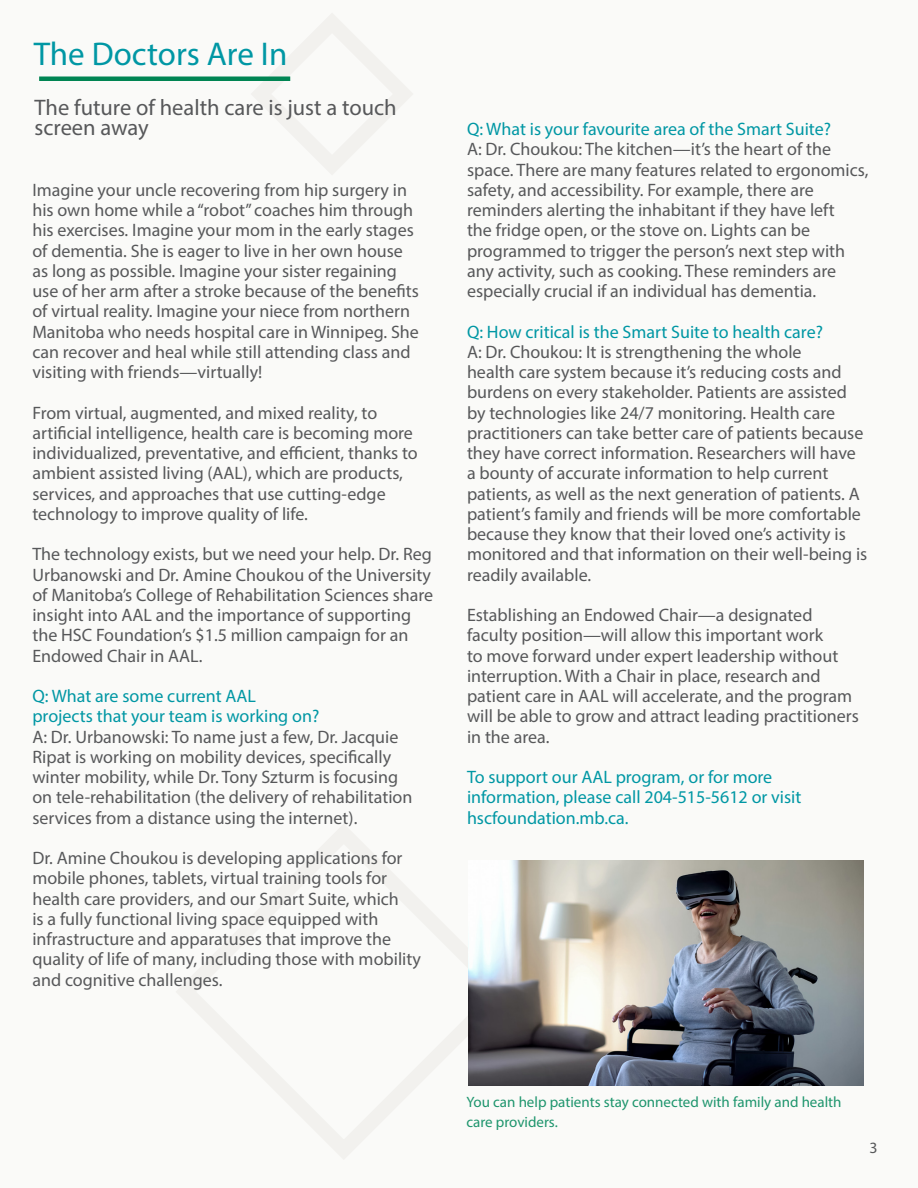
<style>
.page{position:relative;width:918px;height:1188px;background:#fafaf8}
.page>*{position:absolute;margin:0;border:0;box-sizing:border-box;transform-origin:0 0}
.t1{font:33px "Myriad Pro";color:#0097a4}
.Photo_caption{font:22.5px/20.2px "Myriad Pro";color:#57585a}
.Body_copy_medium__10{font:18px/20.2px "Myriad Pro";color:#57585a}
.Grants_subhead__13_p{font:18px/20.2px "Myriad Pro";color:#57585a}
.Body_copy_medium__10-2{font:18px/20.2px "Myriad Pro";color:#0097a4}
.t2{font:15.75px "Myriad Pro";color:#57585a}
.Photo_caption-2{font:15px/20.2px "Myriad Pro";color:#1e956d}
.s1{color:#0097a4}
</style>
<div class="page">
<div style="left:39px;top:76px;width:251px;height:5px;background:#008553"></div>
<img style="left:469px;top:860px;width:395px;height:226px">
<p class="t1" style="left:34px;top:34px;width:255px">The Doctors Are In</p>
<p class="Photo_caption" style="left:35px;top:97px;width:364px">The future of health care is just a touch screen away</p>
<p class="Grants_subhead__13_p" style="left:32px;top:179px;width:388px">Imagine your uncle recovering from hip surgery in his own home while a “robot” coaches him through his exercises. Imagine your mom in the early stages of dementia. She is eager to live in her own house as long as possible. Imagine your sister regaining use of her arm after a stroke because of the benefits of virtual reality. Imagine your niece from northern Manitoba who needs hospital care in Winnipeg. She can recover and heal while still attending class and visiting with friends—virtually!</p>
<p class="Grants_subhead__13_p" style="left:32px;top:402px;width:387px">From virtual, augmented, and mixed reality, to artificial intelligence, health care is becoming more individualized, preventative, and efficient, thanks to ambient assisted living (AAL), which are products, services, and approaches that use cutting-edge technology to improve quality of life.</p>
<p class="Grants_subhead__13_p" style="left:32px;top:544px;width:402px">The technology exists, but we need your help. Dr. Reg Urbanowski and Dr. Amine Choukou of the University of Manitoba’s College of Rehabilitation Sciences share insight into AAL and the importance of supporting the HSC Foundation’s $1.5 million campaign for an Endowed Chair in AAL.</p>
<p class="Body_copy_medium__10" style="left:32px;top:686px;width:382px"><span class="s1">Q: What are some current AAL<br>projects that your team is working on?<br></span>A: Dr. Urbanowski: To name just a few, Dr. Jacquie Ripat is working on mobility devices, specifically winter mobility, while Dr. Tony Szturm is focusing on tele-rehabilitation (the delivery of rehabilitation services from a distance using the internet).</p>
<p class="Body_copy_medium__10" style="left:32px;top:848px;width:390px">Dr. Amine Choukou is developing applications for mobile phones, tablets, virtual training tools for health care providers, and our Smart Suite, which<br>is a fully functional living space equipped with infrastructure and apparatuses that improve the quality of life of many, including those with mobility and cognitive challenges.</p>
<p class="Body_copy_medium__10" style="left:467px;top:119px;width:403px"><span class="s1">Q: What is your favourite area of the Smart Suite?<br></span>A: Dr. Choukou: The kitchen—it’s the heart of the space. There are many features related to ergonomics, safety, and accessibility. For example, there are reminders alerting the inhabitant if they have left<br>the fridge open, or the stove on. Lights can be programmed to trigger the person’s next step with any activity, such as cooking. These reminders are especially crucial if an individual has dementia.</p>
<p class="Body_copy_medium__10" style="left:467px;top:321px;width:402px"><span class="s1">Q: How critical is the Smart Suite to health care?<br></span>A: Dr. Choukou: It is strengthening the whole<br>health care system because it’s reducing costs and burdens on every stakeholder. Patients are assisted by technologies like 24/7 monitoring. Health care practitioners can take better care of patients because they have correct information. Researchers will have a bounty of accurate information to help current patients, as well as the next generation of patients. A patient’s family and friends will be more comfortable because they know that their loved one’s activity is monitored and that information on their well-being is readily available.</p>
<p class="Body_copy_medium__10" style="left:467px;top:605px;width:393px">Establishing an Endowed Chair—a designated faculty position—will allow this important work<br>to move forward under expert leadership without interruption. With a Chair in place, research and patient care in AAL will accelerate, and the program will be able to grow and attract leading practitioners in the area.</p>
<p class="Body_copy_medium__10-2" style="left:467px;top:767px;width:336px">To support our AAL program, or for more information, please call 204-515-5612 or visit hscfoundation.mb.ca.</p>
<p class="Photo_caption-2" style="left:467px;top:1092px;width:377px">You can help patients stay connected with family and health care providers.</p>
<p class="t2" style="left:869px;top:1138px;width:10px">3</p>
</div>
